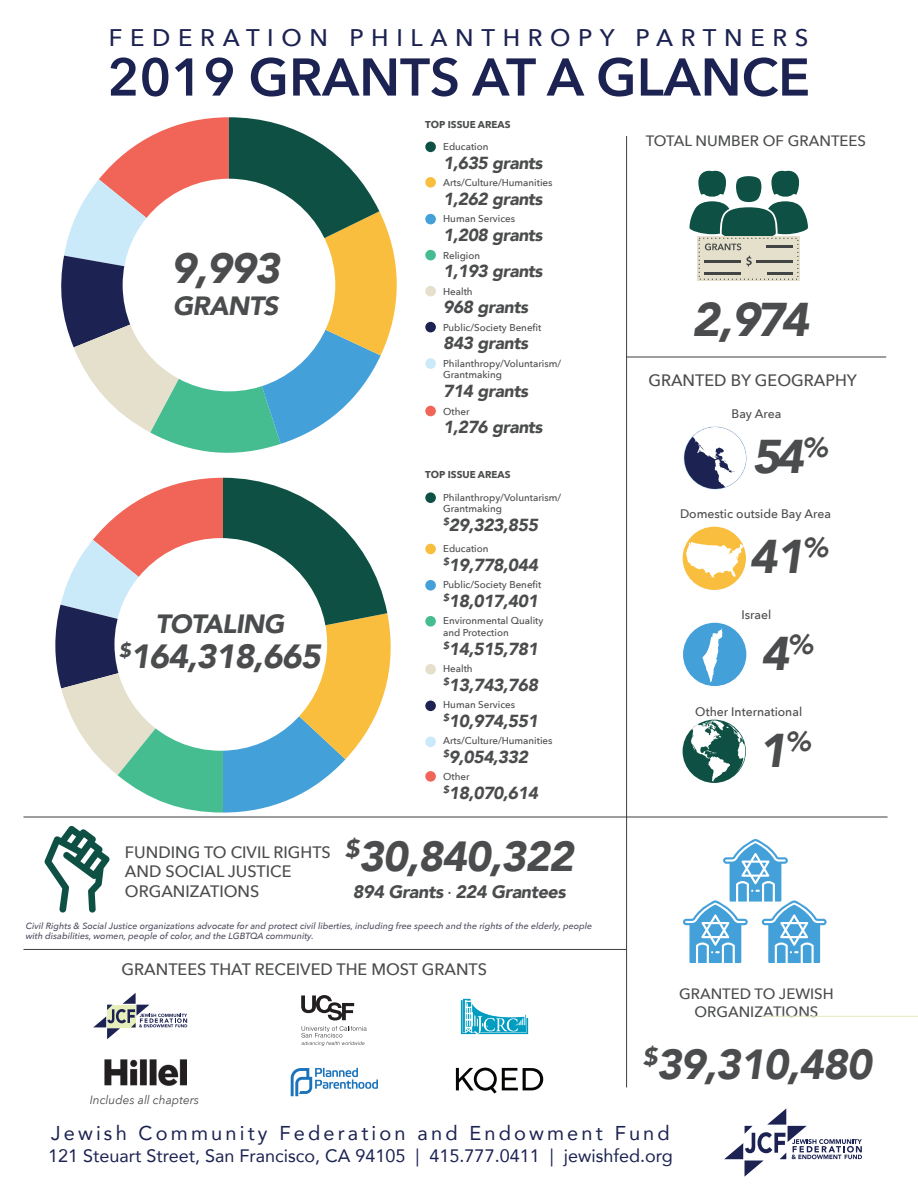
<style>
.page{position:relative;width:918px;height:1188px;background:#fff}
.page>*{position:absolute;margin:0;border:0;box-sizing:border-box;transform-origin:0 0}
.t1{font:600 52.5px "Avenir Next";color:#1c2251}
.t2{font:italic 900 47.25px "Avenir";letter-spacing:-.075em;color:#4b4c4d}
.t3{font:italic 900 42.3px "Avenir";color:#4b4c4d}
.t4{font:italic 900 42px "Avenir";letter-spacing:-.025em;color:#4b4c4d}
.t5{font:italic 900 33.45px "Avenir";letter-spacing:-.025em;color:#4b4c4d}
.t6{font:italic 900 26.4px "Avenir";letter-spacing:-.025em;color:#4b4c4d}
.t7{font:500 24px "Avenir Next";letter-spacing:.32em;color:#1c2251}
.t8{font:19.95px "Avenir";letter-spacing:.16em;color:#1c2251}
.t9{font:18px "Avenir";color:#1c2251}
.t10{font:italic 900 18px "Avenir";letter-spacing:-.025em;color:#4b4c4d}
.t11{font:italic 900 17.4px "Avenir";letter-spacing:-.025em;color:#4b4c4d}
.t12{font:500 16.5px/19.8px "Avenir Next";color:#4b4c4d}
.t13{font:500 15px/18px "Avenir Next";color:#4b4c4d;text-align:center}
.t14{font:500 12.45px "Avenir Next";color:#4b4c4d}
.t15{font:italic 12px "Avenir Next";color:#4b4c4d}
.t16{font:500 9.9px/11.7px "Avenir Next";color:#4b4c4d}
.t17{font:700 9.9px "Avenir Next";color:#4b4c4d}
.t18{font:italic 500 9px/10.8px "Avenir Next";color:#505062}
</style>
<div class="page">
<svg style="left:61px;top:117px;width:336px;height:336px"></svg>
<hr style="left:626px;top:136px;width:1px;height:951px;background:#3e3e3f">
<hr style="left:626px;top:357px;width:260px;height:1px;background:#3e3e3f">
<hr style="left:23px;top:817px;width:865px;height:1px;background:#3e3e3f">
<hr style="left:23px;top:949px;width:603px;height:1px;background:#3e3e3f">
<div style="left:697px;top:236px;width:103px;height:45px;background:#e4e0cc"></div>
<svg style="left:690px;top:170px;width:118px;height:110px"></svg>
<div style="left:683px;top:527px;width:63px;height:63px;background:#fabe3e;border-radius:50%"></div>
<svg style="left:686px;top:542px;width:58px;height:36px"></svg>
<svg style="left:683px;top:426px;width:64px;height:64px"></svg>
<div style="left:683px;top:623px;width:63px;height:63px;background:#44a0d8;border-radius:50%"></div>
<svg style="left:703px;top:628px;width:20px;height:54px"></svg>
<div style="left:683px;top:720px;width:63px;height:63px;background:#0e5144;border-radius:50%"></div>
<svg style="left:691px;top:720px;width:54px;height:61px"></svg>
<svg style="left:683px;top:839px;width:144px;height:124px"></svg>
<svg style="left:724px;top:1108px;width:138px;height:69px"></svg>
<svg style="left:93px;top:993px;width:94px;height:46px"></svg>
<svg style="left:301px;top:1026px;width:66px;height:20px"></svg>
<svg style="left:301px;top:995px;width:53px;height:25px"></svg>
<svg style="left:291px;top:1068px;width:87px;height:28px"></svg>
<img style="left:460px;top:998px;width:69px;height:37px">
<svg style="left:44px;top:825px;width:66px;height:88px"></svg>
<div style="left:123px;top:179px;width:212px;height:212px;background:#fff;border-radius:50%"></div>
<svg style="left:456px;top:1068px;width:87px;height:26px"></svg>
<img style="left:104px;top:1060px;width:83px;height:26px">
<div style="left:425px;top:142px;width:11px;height:10px;background:#0e5144;border-radius:50%"></div>
<div style="left:425px;top:177px;width:11px;height:11px;background:#fabe3e;border-radius:50%"></div>
<div style="left:425px;top:214px;width:11px;height:10px;background:#44a0d8;border-radius:50%"></div>
<div style="left:425px;top:250px;width:11px;height:10px;background:#46bd91;border-radius:50%"></div>
<div style="left:425px;top:286px;width:11px;height:10px;background:#e4e0cc;border-radius:50%"></div>
<div style="left:425px;top:322px;width:11px;height:10px;background:#1c2251;border-radius:50%"></div>
<div style="left:425px;top:358px;width:11px;height:11px;background:#cae9f9;border-radius:50%"></div>
<div style="left:425px;top:406px;width:11px;height:10px;background:#f16458;border-radius:50%"></div>
<div style="left:425px;top:492px;width:11px;height:11px;background:#0e5144;border-radius:50%"></div>
<div style="left:425px;top:544px;width:11px;height:10px;background:#fabe3e;border-radius:50%"></div>
<div style="left:425px;top:580px;width:11px;height:11px;background:#44a0d8;border-radius:50%"></div>
<div style="left:425px;top:616px;width:11px;height:11px;background:#46bd91;border-radius:50%"></div>
<div style="left:425px;top:664px;width:11px;height:11px;background:#e4e0cc;border-radius:50%"></div>
<div style="left:425px;top:701px;width:11px;height:10px;background:#1c2251;border-radius:50%"></div>
<div style="left:425px;top:737px;width:11px;height:10px;background:#cae9f9;border-radius:50%"></div>
<div style="left:425px;top:771px;width:11px;height:11px;background:#f16458;border-radius:50%"></div>
<svg style="left:55px;top:478px;width:336px;height:335px"></svg>
<div style="left:114px;top:538px;width:213px;height:213px;background:#fff;border-radius:50%"></div>
<h3 class="t7" style="left:109px;top:17px;width:701px">FEDERATION PHILANTHROPY PARTNERS</h3>
<h1 class="t1" style="left:107px;top:32px;width:704px">2019 GRANTS AT A GLANCE</h1>
<h3 class="t3" style="left:171px;top:234px;width:110px">9,993</h3>
<h3 class="t6" style="left:173px;top:284px;width:107px">GRANTS</h3>
<h3 class="t6" style="left:155px;top:602px;width:130px">TOTALING</h3>
<h3 class="t5" style="left:119px;top:629px;width:203px"><sup>$</sup>164,318,665</h3>
<h3 class="t12" style="left:125px;top:842px;width:207px">FUNDING TO CIVIL RIGHTS<br>AND SOCIAL JUSTICE<br>ORGANIZATIONS</h3>
<p class="t17" style="left:425px;top:116px;width:87px">TOP ISSUE AREAS</p>
<p class="t16" style="left:443px;top:141px;width:47px">Education</p>
<h3 class="t11" style="left:443px;top:149px;width:101px">1,635 grants</h3>
<p class="t16" style="left:443px;top:177px;width:111px">Arts/Culture/Humanities</p>
<h3 class="t11" style="left:443px;top:185px;width:101px">1,262 grants</h3>
<p class="t16" style="left:443px;top:213px;width:74px">Human Services</p>
<h3 class="t11" style="left:443px;top:221px;width:101px">1,208 grants</h3>
<p class="t16" style="left:443px;top:249px;width:39px">Religion</p>
<h3 class="t11" style="left:443px;top:257px;width:101px">1,193 grants</h3>
<p class="t16" style="left:443px;top:285px;width:31px">Health</p>
<h3 class="t11" style="left:443px;top:293px;width:86px">968 grants</h3>
<p class="t16" style="left:443px;top:321px;width:100px">Public/Society Benefit</p>
<h3 class="t11" style="left:443px;top:329px;width:86px">843 grants</h3>
<p class="t16" style="left:443px;top:357px;width:120px">Philanthropy/Voluntarism/<br>Grantmaking</p>
<h3 class="t11" style="left:443px;top:377px;width:86px">714 grants</h3>
<p class="t16" style="left:443px;top:405px;width:28px">Other</p>
<h3 class="t11" style="left:443px;top:413px;width:101px">1,276 grants</h3>
<p class="t17" style="left:425px;top:466px;width:87px">TOP ISSUE AREAS</p>
<p class="t16" style="left:443px;top:491px;width:120px">Philanthropy/Voluntarism/<br>Grantmaking</p>
<h3 class="t11" style="left:443px;top:511px;width:96px"><sup>$</sup>29,323,855</h3>
<p class="t16" style="left:443px;top:543px;width:47px">Education</p>
<h3 class="t11" style="left:443px;top:551px;width:96px"><sup>$</sup>19,778,044</h3>
<p class="t16" style="left:443px;top:579px;width:100px">Public/Society Benefit</p>
<h3 class="t11" style="left:443px;top:587px;width:96px"><sup>$</sup>18,017,401</h3>
<p class="t16" style="left:443px;top:615px;width:102px">Environmental Quality and Protection</p>
<h3 class="t11" style="left:443px;top:634px;width:96px"><sup>$</sup>14,515,781</h3>
<p class="t16" style="left:443px;top:663px;width:31px">Health</p>
<h3 class="t11" style="left:443px;top:670px;width:96px"><sup>$</sup>13,743,768</h3>
<p class="t16" style="left:443px;top:699px;width:74px">Human Services</p>
<h3 class="t11" style="left:443px;top:707px;width:96px"><sup>$</sup>10,974,551</h3>
<p class="t16" style="left:443px;top:735px;width:111px">Arts/Culture/Humanities</p>
<h3 class="t11" style="left:443px;top:743px;width:86px"><sup>$</sup>9,054,332</h3>
<p class="t16" style="left:443px;top:771px;width:28px">Other</p>
<h3 class="t11" style="left:443px;top:779px;width:96px"><sup>$</sup>18,070,614</h3>
<h3 class="t4" style="left:345px;top:822px;width:230px"><sup>$</sup>30,840,322</h3>
<h3 class="t10" style="left:353px;top:877px;width:214px">894 Grants <sup>•</sup> 224 Grantees</h3>
<p class="t18" style="left:26px;top:920px;width:568px">Civil Rights &amp; Social Justice organizations advocate for and protect civil liberties, including free speech and the rights of the elderly, people with disabilities, women, people of color, and the LGBTQA community.</p>
<h3 class="t12" style="left:122px;top:959px;width:367px">GRANTEES THAT RECEIVED THE MOST GRANTS</h3>
<p class="t15" style="left:90px;top:1090px;width:111px">Includes all chapters</p>
<h3 class="t13" style="left:646px;top:132px;width:222px">TOTAL NUMBER OF GRANTEES</h3>
<h2 class="t2" style="left:692px;top:281px;width:118px">2,974</h2>
<h3 class="t12" style="left:648px;top:370px;width:210px">GRANTED BY GEOGRAPHY</h3>
<p class="t14" style="left:732px;top:403px;width:51px">Bay Area</p>
<h2 class="t2" style="left:752px;top:417px;width:77px">54<sup>%</sup></h2>
<p class="t14" style="left:680px;top:504px;width:152px">Domestic outside Bay Area</p>
<h2 class="t2" style="left:749px;top:517px;width:80px">41<sup>%</sup></h2>
<p class="t14" style="left:742px;top:604px;width:31px">Israel</p>
<h2 class="t2" style="left:761px;top:614px;width:53px">4<sup>%</sup></h2>
<p class="t14" style="left:695px;top:701px;width:108px">Other International</p>
<h2 class="t2" style="left:759px;top:711px;width:53px">1<sup>%</sup></h2>
<h3 class="t13" style="left:679px;top:984px;width:156px">GRANTED TO JEWISH<br>ORGANIZATIONS</h3>
<h3 class="t4" style="left:643px;top:1029px;width:230px"><sup>$</sup>39,310,480</h3>
<h3 class="t8" style="left:51px;top:1117px;width:620px">Jewish Community Federation and Endowment Fund</h3>
<h3 class="t9" style="left:48px;top:1141px;width:626px">121 Steuart Street, San Francisco, CA 94105 | 415.777.0411 | jewishfed.org</h3>
</div>
